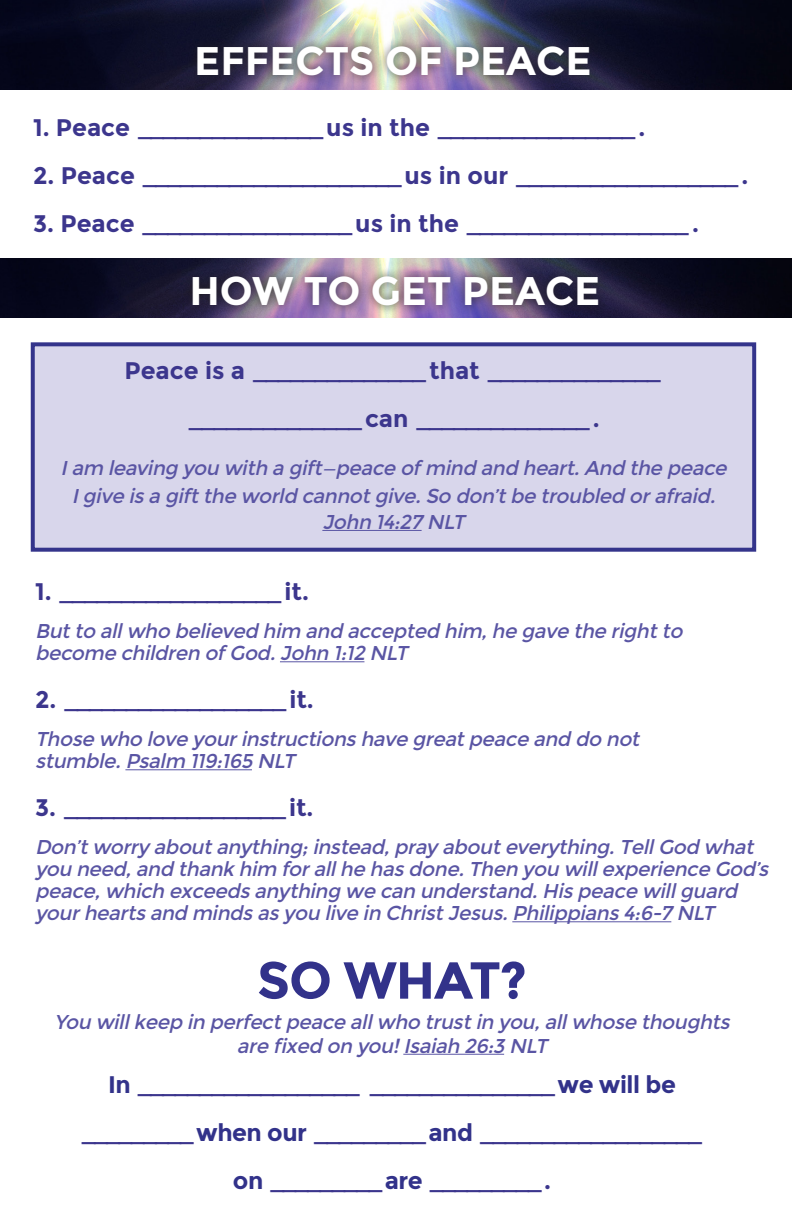
<style>
.page{position:relative;width:792px;height:1224px;background:#fff}
.page>*{position:absolute;margin:0;border:0;box-sizing:border-box;transform-origin:0 0}
.t1{font:700 52px "Montserrat";letter-spacing:-.02em;color:#32328a}
.t2{font:700 40px "Montserrat";color:#fff}
.t3{font:700 24px/48px "Montserrat";color:#3c368d;text-align:center}
.t4{font:italic 20px/22px "Montserrat";color:#5a55a4}
.s1{color:#32328a}
</style>
<div class="page">
<hr style="left:280px;top:661px;width:84px;height:1px;background:#5a55a4">
<hr style="left:125px;top:769px;width:127px;height:1px;background:#5a55a4">
<hr style="left:512px;top:921px;width:159px;height:1px;background:#5a55a4">
<hr style="left:403px;top:1054px;width:101px;height:1px;background:#5a55a4">
<div style="left:31px;top:342px;width:725px;height:210px;background:#d8d6eb;border:4px solid #32328a"></div>
<hr style="left:322px;top:530px;width:100px;height:1px;background:#5a55a4">
<img style="left:0;top:0;width:792px;height:90px">
<div style="left:188px;top:36px;width:411px;height:49px;background:#231f20;opacity:.75"></div>
<img style="left:0;top:258px;width:792px;height:60px">
<div style="left:183px;top:266px;width:425px;height:49px;background:#231f20;opacity:.75"></div>
<p class="t2" style="left:194px;top:37px;width:399px">EFFECTS OF PEACE</p>
<p class="t3" style="left:33px;top:104px;width:614px">1 . P e a c e _______________ u s i n t h e ________________ .</p>
<p class="t3" style="left:33px;top:152px;width:717px">2 . P e a c e _____________________ u s i n o u r __________________ .</p>
<p class="t3" style="left:33px;top:200px;width:667px">3 . P e a c e _________________ u s i n t h e __________________ .</p>
<p class="t2" style="left:189px;top:267px;width:413px">HOW TO GET PEACE</p>
<p class="t3" style="left:125px;top:347px;width:539px">P e a c e i s a ______________ t h a t ______________</p>
<p class="t3" style="left:187px;top:395px;width:414px">______________ c a n ______________ .</p>
<p class="t4" style="left:60px;top:454px;width:673px;line-height:28px;text-align:center">Iam leaving you with a gift—peace ofmind and heart.And the peace<br>Igive isa giftthe world cannotgive.So don’tbe troubled orafraid.</p>
<p class="t4" style="left:322px;top:511px;width:149px">John 14:27 NLT</p>
<p class="t3" style="left:35px;top:568px;width:276px">1 . __________________ i t .</p>
<p class="t4" style="left:35px;top:620px;width:654px">Butto allwho believed him and accepted him,he gave the rightto become children ofGod. John 1:12 NLT</p>
<p class="t3" style="left:35px;top:676px;width:280px">2 . __________________ i t .</p>
<p class="t4" style="left:35px;top:728px;width:611px">Those who love yourinstructionshave greatpeace and do not stumble. Psalm 119:165 NLT</p>
<p class="t3" style="left:35px;top:784px;width:280px">3 . __________________ i t .</p>
<p class="t4" style="left:35px;top:836px;width:740px">Don’tworry aboutanything;instead,pray abouteverything.TellGod what you need,and thank him forallhe hasdone.Then you willexperience God’s peace,which exceedsanything we can understand.Hispeace willguard yourheartsand mindsasyou live in ChristJesus. Philippians4:6-7 NLT</p>
<p class="t1" style="left:257px;top:949px;width:272px">SO WHAT?</p>
<p class="t4" style="left:54px;top:1010px;width:682px;line-height:24px;text-align:center">You willkeep in perfectpeace allwho trustin you,allwhose thoughts are fixed on you! Isaiah 26:3 NLT</p>
<p class="t3" style="left:80px;top:1060px;width:625px"><span class="s1">I n</span> __________________ _______________ <span class="s1">w e w i l l b e </span>_________ <span class="s1">w h e n o u r</span> _________ <span class="s1">a n d</span> __________________ <span class="s1">o n</span> _________ <span class="s1">a r e</span> _________ .</p>
</div>
